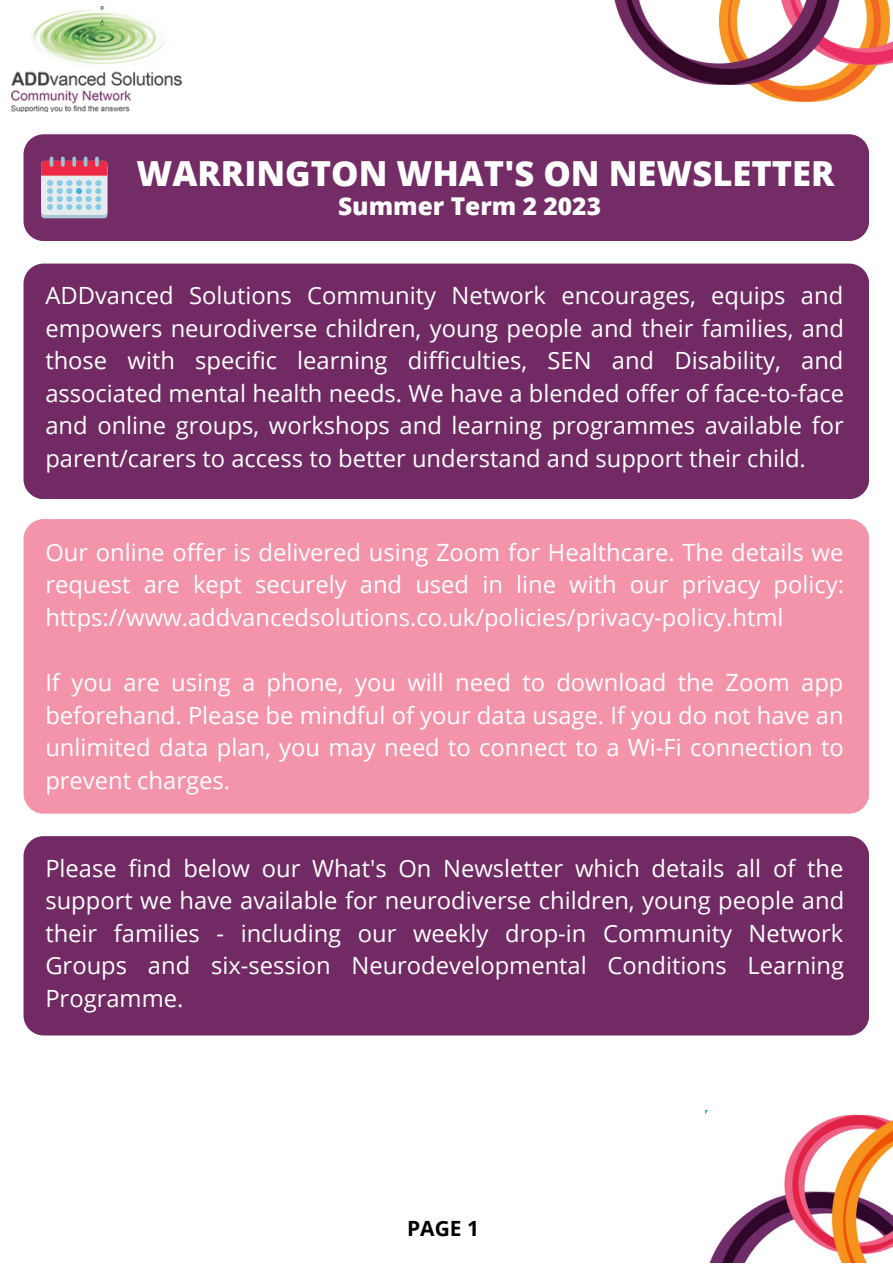
<style>
.page{position:relative;width:893px;height:1264px;background:#fff}
.page>*{position:absolute;margin:0;border:0;box-sizing:border-box;transform-origin:0 0}
.t1{font:800 34.5px "Open Sans";color:#fff}
.t2{font:800 24.45px "Open Sans";color:#fff}
.t3{font:23.7px/32.5px "Open Sans";color:#fff;text-align:justify}
.t4{font:700 21px "Open Sans";color:#000}
</style>
<div class="page">
<div style="left:23px;top:134px;width:845px;height:107px;background:#732c65;border-radius:20px"></div>
<img style="left:750px;top:64px;width:136px;height:38px">
<img style="left:841px;top:0;width:51px;height:64px">
<img style="left:614px;top:0;width:227px;height:85px">
<img style="left:11px;top:6px;width:170px;height:106px">
<div style="left:41px;top:164px;width:66px;height:54px;background:#aac7d4;border-radius:3px"></div>
<div style="left:41px;top:161px;width:66px;height:54px;background:#e6ecee;border-radius:4px"></div>
<svg style="left:41px;top:156px;width:66px;height:54px"></svg>
<img style="left:705px;top:1110px;width:187px;height:152px">
<div style="left:682px;top:1118px;width:68px;height:55px;background:#fff"></div>
<div style="left:23px;top:263px;width:845px;height:235px;background:#712a63;border-radius:20px"></div>
<div style="left:23px;top:519px;width:845px;height:294px;background:#f494ab;border-radius:20px"></div>
<div style="left:23px;top:836px;width:845px;height:199px;background:#712a63;border-radius:20px"></div>
<p class="t1" style="left:137px;top:149px;width:699px">WARRINGTON WHAT'S ON NEWSLETTER</p>
<p class="t2" style="left:338px;top:189px;width:264px">Summer Term 2 2023</p>
<p class="t3" style="left:45px;top:278px;width:800px">ADDvanced Solutions Community Network encourages, equips and empowers neurodiverse children, young people and their families, and those with specific learning difficulties, SEN and Disability, and associated mental health needs. We have a blended offer of face-to-face and online groups, workshops and learning programmes available for parent/carers to access to better understand and support their child.</p>
<p class="t3" style="left:45px;top:535px;width:800px">Our online offer is delivered using Zoom for Healthcare. The details we request are kept securely and used in line with our privacy policy: https://www.addvancedsolutions.co.uk/policies/privacy-policy.html</p>
<p class="t3" style="left:45px;top:665px;width:800px">If you are using a phone, you will need to download the Zoom app beforehand. Please be mindful of your data usage. If you do not have an unlimited data plan, you may need to connect to a Wi-Fi connection to prevent charges.</p>
<p class="t3" style="left:45px;top:851px;width:800px">Please find below our What's On Newsletter which details all of the support we have available for neurodiverse children, young people and their families - including our weekly drop-in Community Network Groups and six-session Neurodevelopmental Conditions Learning Programme.</p>
<p class="t4" style="left:407px;top:1213px;width:73px">PAGE 1</p>
</div>
